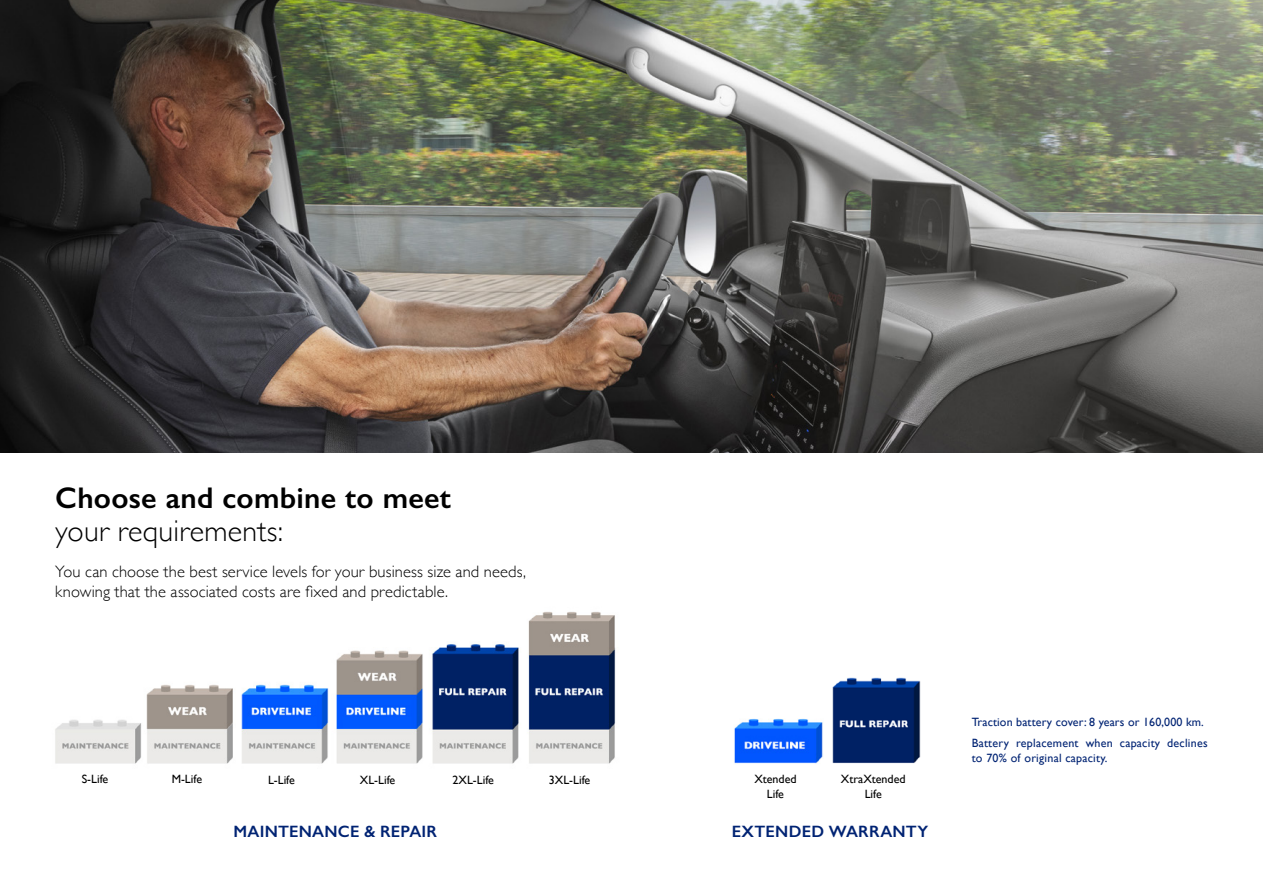
<style>
.page{position:relative;width:1263px;height:893px;background:#fff}
.page>*{position:absolute;margin:0;border:0;box-sizing:border-box;transform-origin:0 0}
.t1{font:600 30px "Gill Sans";letter-spacing:.01em;color:#000}
.t2{font:300 30px "Gill Sans";letter-spacing:.01em;color:#000}
.t3{font:300 16.5px/19.5px "Gill Sans";letter-spacing:.005em;color:#000}
.t4{font:600 16.5px "Gill Sans";letter-spacing:.01em;color:#002373}
.t5{font:12px/21.8px "Gill Sans";letter-spacing:.02em;color:#002373}
.t6{font:12px/15px "Gill Sans";color:#000;text-align:center}
</style>
<div class="page">
<img style="left:55px;top:612px;width:561px;height:152px">
<img style="left:832px;top:677px;width:89px;height:87px">
<img style="left:734px;top:718px;width:89px;height:46px">
<img style="left:0;top:0;width:1263px;height:452px">
<h1 class="t1" style="left:55px;top:479px;width:397px">Choose and combine to meet</h1>
<h1 class="t2" style="left:55px;top:507px;width:229px">your requirements:</h1>
<p class="t3" style="left:55px;top:561px;width:472px">You can choose the best service levels for your business size and needs, knowing that the associated costs are fixed and predictable.</p>
<p class="t6" style="left:268px;top:772px;width:28px">L-Life</p>
<p class="t6" style="left:360px;top:772px;width:37px">XL-Life</p>
<p class="t6" style="left:453px;top:772px;width:43px">2XL-Life</p>
<p class="t6" style="left:549px;top:772px;width:43px">3XL-Life</p>
<p class="t6" style="left:82px;top:772px;width:28px">S-Life</p>
<p class="t6" style="left:172px;top:772px;width:32px">M-Life</p>
<p class="t6" style="left:754px;top:772px;width:44px">Xtended<br>Life</p>
<p class="t6" style="left:841px;top:772px;width:66px">XtraXtended<br>Life</p>
<p class="t4" style="left:234px;top:821px;width:205px">MAINTENANCE &amp; REPAIR</p>
<p class="t4" style="left:732px;top:821px;width:198px">EXTENDED WARRANTY</p>
<p class="t5" style="left:972px;top:711px;width:237px">Traction battery cover: 8 years or 160,000 km.<br>Battery replacement when capacity declines</p>
<p class="t5" style="left:972px;top:747px;width:137px">to 70% of original capacity.</p>
</div>
